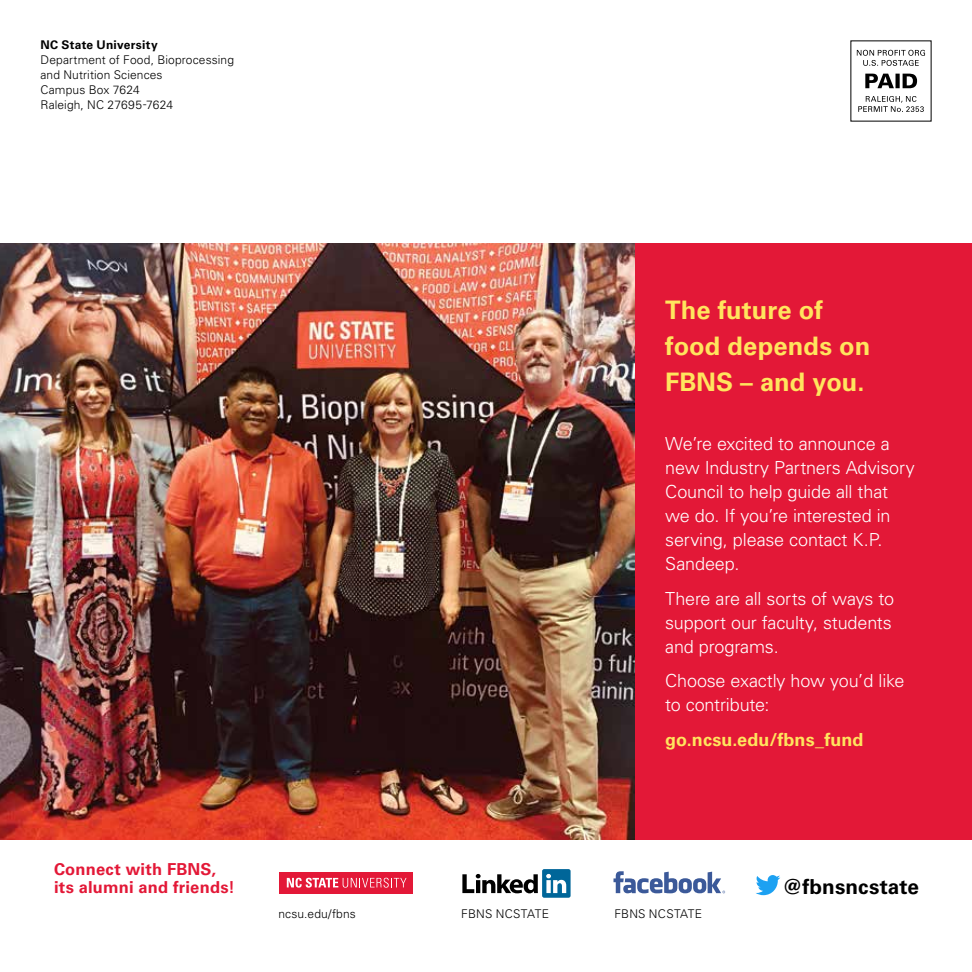
<style>
.page{position:relative;width:972px;height:972px;background:#fff}
.page>*{position:absolute;margin:0;border:0;box-sizing:border-box;transform-origin:0 0}
.t1{font:700 25.5px/36px "Univers LT Std";letter-spacing:.005em;color:#ffe55e}
.t2{font:700 20.7px "Univers LT Std";letter-spacing:.005em;color:#000}
.t3{font:300 18px/24px "Univers LT Std";letter-spacing:-.01em;color:#fff}
.t4{font:700 18px "Univers LT Std";letter-spacing:.005em;color:#ffe55e}
.t5{font:700 16.5px/18px "Univers LT Std";letter-spacing:.015em;color:#e31837}
.t6{font:300 12px/15px "Univers LT Std";letter-spacing:.01em;color:#000}
.t7{font:700 12px "Univers LT Std";letter-spacing:.025em;color:#000}
</style>
<div class="page">
<div style="left:634px;top:243px;width:338px;height:596px;background:#e31837"></div>
<svg style="left:858px;top:96px;width:66px;height:16px"></svg>
<svg style="left:865px;top:74px;width:52px;height:14px"></svg>
<svg style="left:857px;top:50px;width:68px;height:16px"></svg>
<svg style="left:756px;top:875px;width:24px;height:20px"></svg>
<img style="left:0;top:243px;width:634px;height:596px">
<div style="left:279px;top:872px;width:134px;height:21px;background:#e31837"></div>
<svg style="left:287px;top:878px;width:120px;height:10px"></svg>
<svg style="left:614px;top:871px;width:111px;height:22px"></svg>
<div style="left:542px;top:869px;width:29px;height:29px;background:#069;border-radius:2px"></div>
<svg style="left:462px;top:874px;width:76px;height:19px"></svg>
<svg style="left:546px;top:874px;width:20px;height:19px"></svg>
<p class="t7" style="left:40px;top:38px;width:119px">NC State University</p>
<p class="t6" style="left:40px;top:52px;width:195px">Department of Food, Bioprocessing and Nutrition Sciences<br>Campus Box 7624<br>Raleigh, NC 27695-7624</p>
<p class="t5" style="left:54px;top:861px;width:182px">Connect with FBNS, its alumni and friends!</p>
<h1 class="t1" style="left:665px;top:292px;width:206px">The future of food depends on<br>FBNS – and you.</h1>
<p class="t3" style="left:665px;top:431px;width:251px">We’re excited to announce a new Industry Partners Advisory<br>Council to help guide all that we do. If you’re interested in serving, please contact K.P.<br>Sandeep.</p>
<p class="t3" style="left:665px;top:586px;width:230px">There are all sorts of ways to support our faculty, students and programs.</p>
<p class="t3" style="left:665px;top:669px;width:241px">Choose exactly how you’d like to contribute:</p>
<p class="t4" style="left:665px;top:729px;width:200px">go.ncsu.edu/fbns_fund</p>
<p class="t6" style="left:278px;top:906px;width:79px">ncsu.edu/fbns</p>
<p class="t6" style="left:461px;top:906px;width:89px">FBNS NCSTATE</p>
<p class="t6" style="left:614px;top:906px;width:89px">FBNS NCSTATE</p>
<p class="t2" style="left:783px;top:874px;width:138px">@fbnsncstate</p>
</div>
